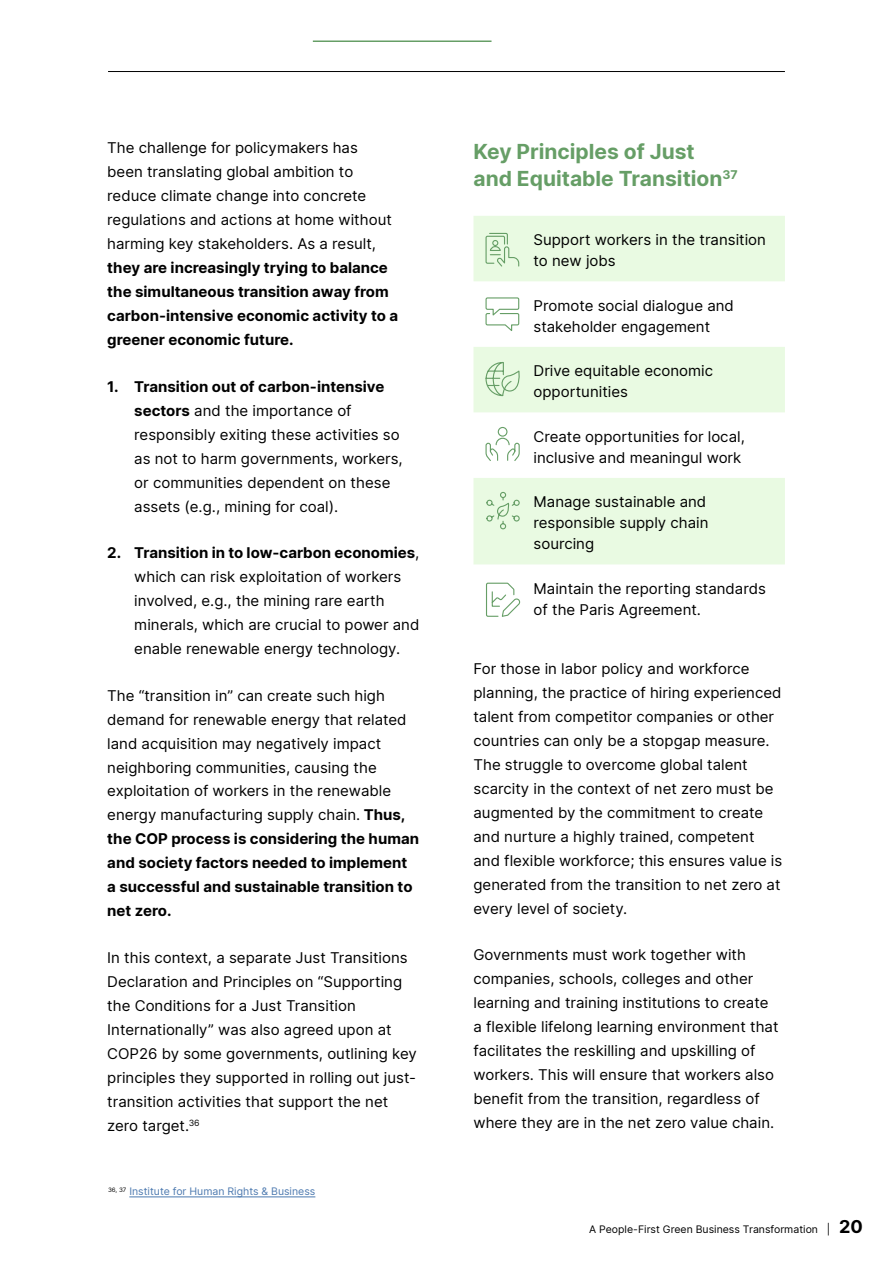
<style>
.page{position:relative;width:893px;height:1263px;background:#fff}
.page>*{position:absolute;margin:0;border:0;box-sizing:border-box;transform-origin:0 0}
.t1{font:700 21px/27px "Inter";color:#669e66}
.t2{font:15px/24px "Inter";color:#000}
.t3{font:700 15px/24px "Inter";color:#000}
.t4{font:10.5px "Inter";color:#000}
.t5{font:10.5px "Inter";color:#4c79af}
.s1{font-weight:700}
.s2{font-weight:700;font-size:18px}
</style>
<div class="page">
<hr style="left:108px;top:71px;width:676px;height:1px;background:#000">
<hr style="left:313px;top:40px;width:178px;height:2px;background:#669e66">
<svg style="left:473px;top:216px;width:311px;height:348px;fill:#e9fae2"></svg>
<svg style="left:485px;top:232px;width:35px;height:36px"></svg>
<svg style="left:485px;top:297px;width:35px;height:36px"></svg>
<svg style="left:485px;top:361px;width:36px;height:36px"></svg>
<svg style="left:485px;top:426px;width:35px;height:36px"></svg>
<svg style="left:486px;top:491px;width:34px;height:39px"></svg>
<svg style="left:486px;top:582px;width:34px;height:35px"></svg>
<hr style="left:129px;top:1197px;width:186px;height:1px;background:#4c79af">
<p class="t2" style="left:107px;top:135px;width:286px">The challenge for policymakers has been translating global ambition to reduce climate change into concrete regulations and actions at home without harming key stakeholders. As a result,</p>
<p class="t3" style="left:107px;top:255px;width:292px">they are increasingly trying to balance the simultaneous transition away from carbon-intensive economic activity to a greener economic future.</p>
<p class="t2" style="left:134px;top:374px;width:270px;text-indent:-27px"><span class="s1">1. Transition out of carbon-intensive sectors</span> and the importance of responsibly exiting these activities so as not to harm governments, workers, or communities dependent on these assets (e.g., mining for coal).</p>
<p class="t2" style="left:134px;top:540px;width:286px;text-indent:-27px"><span class="s1">2. Transition in to low-carbon economies</span>, which can risk exploitation of workers involved, e.g., the mining rare earth minerals, which are crucial to power and enable renewable energy technology.</p>
<p class="t2" style="left:107px;top:683px;width:313px">The “transition in” can create such high demand for renewable energy that related land acquisition may negatively impact neighboring communities, causing the exploitation of workers in the renewable energy manufacturing supply chain. <span class="s1">Thus, the COP process is considering the human and society factors needed to implement a successful and sustainable transition to net zero.</span></p>
<p class="t2" style="left:107px;top:945px;width:311px">In this context, a separate Just Transitions Declaration and Principles on “Supporting the Conditions for a Just Transition Internationally” was also agreed upon at COP26 by some governments, outlining key principles they supported in rolling out just&shy;transition activities that support the net zero target.<sup>36</sup></p>
<p class="t5" style="left:108px;top:1184px;width:209px"><sup>36,</sup> <sup>37</sup> Institute for Human Rights &amp; Business</p>
<h1 class="t1" style="left:473px;top:137px;width:266px">Key Principles of Just and Equitable Transition<sup>37</sup></h1>
<p class="t2" style="left:533px;top:229px;width:234px;line-height:21px">Support workers in the transition to new jobs</p>
<p class="t2" style="left:533px;top:295px;width:202px;line-height:21px">Promote social dialogue and stakeholder engagement</p>
<p class="t2" style="left:533px;top:360px;width:181px;line-height:21px">Drive equitable economic opportunities</p>
<p class="t2" style="left:533px;top:426px;width:213px;line-height:21px">Create opportunities for local, inclusive and meaningul work</p>
<p class="t2" style="left:533px;top:491px;width:176px;line-height:21px">Manage sustainable and responsible supply chain sourcing</p>
<p class="t2" style="left:533px;top:578px;width:234px;line-height:21px">Maintain the reporting standards of the Paris Agreement.</p>
<p class="t2" style="left:473px;top:656px;width:310px">For those in labor policy and workforce planning, the practice of hiring experienced talent from competitor companies or other countries can only be a stopgap measure.<br>The struggle to overcome global talent scarcity in the context of net zero must be augmented by the commitment to create and nurture a highly trained, competent and flexible workforce; this ensures value is generated from the transition to net zero at every level of society.</p>
<p class="t2" style="left:473px;top:942px;width:306px">Governments must work together with companies, schools, colleges and other learning and training institutions to create a flexible lifelong learning environment that facilitates the reskilling and upskilling of workers. This will ensure that workers also benefit from the transition, regardless of where they are in the net zero value chain.</p>
<p class="t4" style="left:589px;top:1222px;width:275px">A People-First Green Business Transformation | <span class="s2">20</span></p>
</div>
